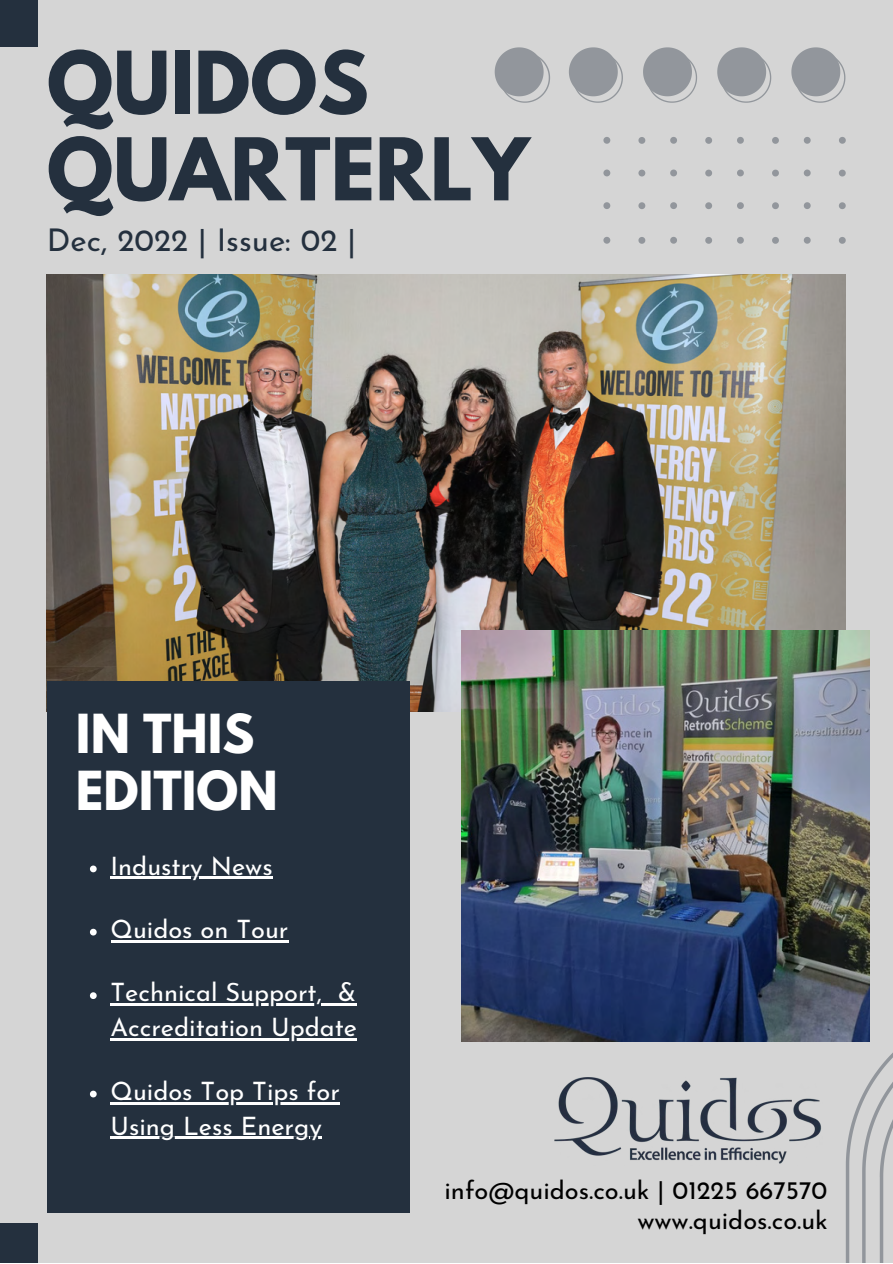
<style>
.page{position:relative;width:893px;height:1264px;background:#fff}
.page>*{position:absolute;margin:0;border:0;box-sizing:border-box;transform-origin:0 0}
.t1{font:700 76.5px/86.6px "League Spartan";color:#24303e}
.t2{font:700 47.7px/57.3px "League Spartan";color:#fff}
.t3{font:31.35px "Josefin Sans";color:#24303e}
.t4{font:25.35px/34.8px "Josefin Sans";color:#fff}
.t5{font:25.35px "Josefin Sans";color:#000}
</style>
<div class="page">
<div style="left:0;top:0;width:892px;height:1262px;background:#d5d5d5"></div>
<img style="left:47px;top:274px;width:798px;height:438px">
<img style="left:461px;top:630px;width:408px;height:411px">
<div style="left:47px;top:680px;width:362px;height:532px;background:#24303e"></div>
<svg style="left:845px;top:1006px;width:47px;height:256px"></svg>
<svg style="left:494px;top:47px;width:351px;height:56px"></svg>
<svg style="left:603px;top:137px;width:242px;height:107px"></svg>
<div style="left:0;top:1222px;width:38px;height:40px;background:#24303e"></div>
<div style="left:0;top:0;width:38px;height:47px;background:#24303e"></div>
<img style="left:554px;top:1077px;width:268px;height:87px">
<svg style="left:90px;top:1090px;width:7px;height:7px"></svg>
<hr style="left:110px;top:1101px;width:230px;height:3px;background:#fff">
<hr style="left:110px;top:1136px;width:212px;height:2px;background:#fff">
<svg style="left:90px;top:928px;width:7px;height:7px"></svg>
<hr style="left:110px;top:940px;width:178px;height:2px;background:#fff">
<svg style="left:90px;top:992px;width:7px;height:7px"></svg>
<hr style="left:110px;top:1003px;width:212px;height:2px;background:#fff">
<svg style="left:322px;top:1003px;width:34px;height:2px"></svg>
<hr style="left:110px;top:1038px;width:247px;height:2px;background:#fff">
<svg style="left:90px;top:865px;width:7px;height:7px"></svg>
<hr style="left:110px;top:876px;width:162px;height:3px;background:#fff">
<h1 class="t1" style="left:47px;top:49px;width:484px">QUIDOS<br>QUARTERLY</h1>
<p class="t3" style="left:47px;top:228px;width:310px">Dec, 2022 | Issue: 02 |</p>
<h2 class="t2" style="left:76px;top:711px;width:203px">IN THIS<br>EDITION</h2>
<p class="t4" style="left:110px;top:850px;width:164px">Industry News</p>
<p class="t4" style="left:110px;top:914px;width:179px">Quidos on Tour</p>
<p class="t4" style="left:110px;top:977px;width:248px">Technical Support, &amp;<br>Accreditation Update</p>
<p class="t4" style="left:110px;top:1075px;width:231px">Quidos Top Tips for<br>Using Less Energy</p>
<p class="t5" style="left:444px;top:1180px;width:384px">info@quidos.co.uk | 01225 667570</p>
<p class="t5" style="left:637px;top:1210px;width:192px">www.quidos.co.uk</p>
</div>
